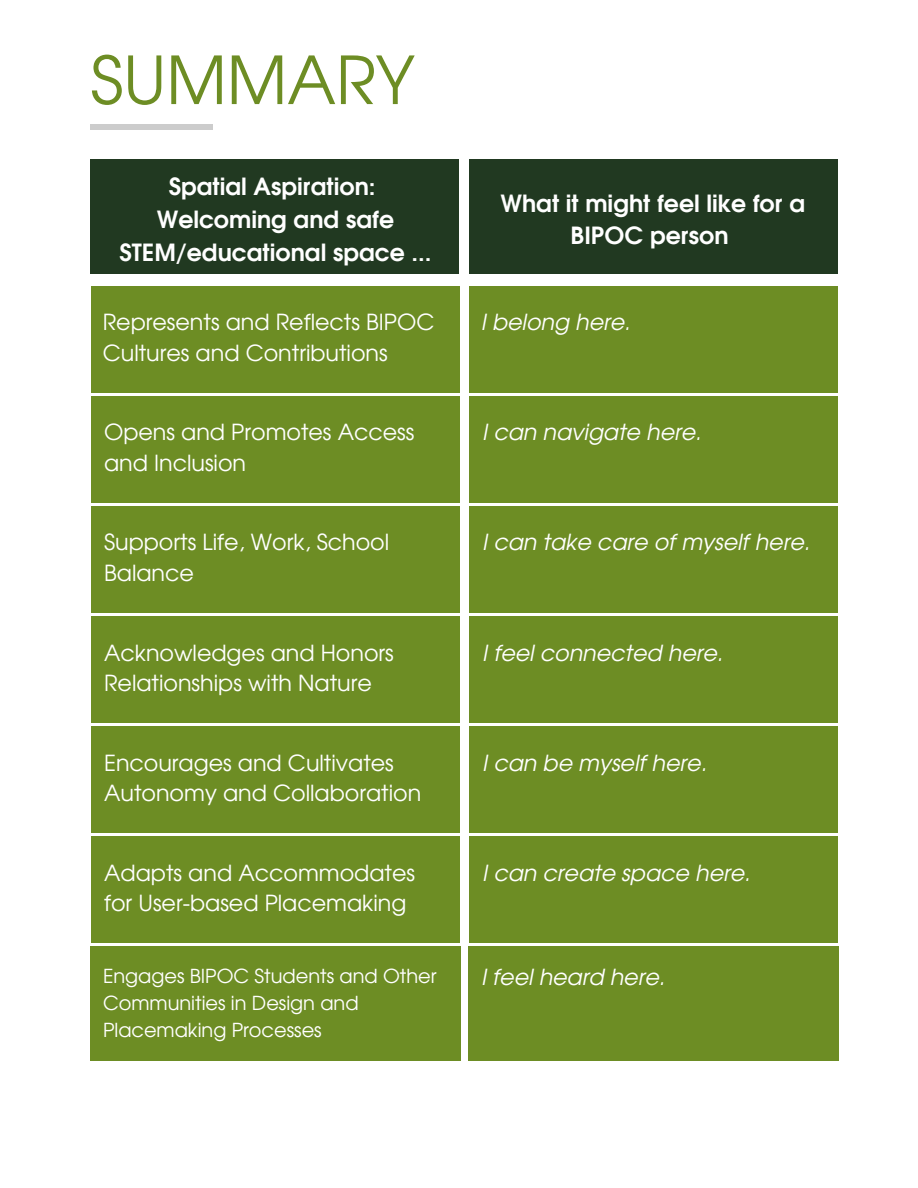
<style>
.page{position:relative;width:918px;height:1188px;background:#fff}
.page>*{position:absolute;margin:0;border:0;box-sizing:border-box;transform-origin:0 0}
.t1{font:65.85px "Evolventa";color:#6d8d24}
.t2{font:700 23.7px/32.7px "Evolventa";color:#fff;text-align:center}
.t3{font:22.2px/30.3px "Evolventa";color:#fff}
.t4{font:italic 22.2px "Evolventa";color:#fff}
.t5{font:19.35px/27px "Evolventa";color:#fff}
</style>
<div class="page">
<div style="left:90px;top:124px;width:123px;height:5px;background:#ccc"></div>
<div style="left:90px;top:160px;width:369px;height:114px;background:#213921"></div>
<div style="left:469px;top:160px;width:369px;height:114px;background:#213921"></div>
<div style="left:91px;top:286px;width:369px;height:107px;background:#6d8d24"></div>
<div style="left:91px;top:396px;width:369px;height:107px;background:#6d8d24"></div>
<div style="left:91px;top:506px;width:369px;height:107px;background:#6d8d24"></div>
<div style="left:91px;top:616px;width:369px;height:107px;background:#6d8d24"></div>
<div style="left:91px;top:726px;width:369px;height:107px;background:#6d8d24"></div>
<div style="left:91px;top:836px;width:369px;height:107px;background:#6d8d24"></div>
<div style="left:90px;top:946px;width:371px;height:115px;background:#6d8d24"></div>
<div style="left:469px;top:286px;width:369px;height:107px;background:#6d8d24"></div>
<div style="left:469px;top:396px;width:369px;height:107px;background:#6d8d24"></div>
<div style="left:469px;top:506px;width:369px;height:107px;background:#6d8d24"></div>
<div style="left:469px;top:616px;width:369px;height:107px;background:#6d8d24"></div>
<div style="left:469px;top:726px;width:369px;height:107px;background:#6d8d24"></div>
<div style="left:469px;top:836px;width:369px;height:107px;background:#6d8d24"></div>
<div style="left:469px;top:946px;width:370px;height:115px;background:#6d8d24"></div>
<p class="t1" style="left:90px;top:51px;width:326px">SUMMARY</p>
<p class="t2" style="left:169px;top:172px;width:208px">Spatial Aspiration:</p>
<p class="t2" style="left:119px;top:205px;width:313px">Welcoming and safe<br>STEM/educational space ...</p>
<p class="t3" style="left:103px;top:308px;width:333px">Represents and Reflects BIPOC<br>Cultures and Contributions</p>
<p class="t3" style="left:104px;top:418px;width:312px">Opens and Promotes Access and Inclusion</p>
<p class="t3" style="left:104px;top:529px;width:287px">Supports Life, Work, School<br>Balance</p>
<p class="t3" style="left:104px;top:639px;width:291px">Acknowledges and Honors<br>Relationships with Nature</p>
<p class="t3" style="left:104px;top:749px;width:319px">Encourages and Cultivates<br>Autonomy and Collaboration</p>
<p class="t3" style="left:104px;top:859px;width:312px">Adapts and Accommodates for User-based Placemaking</p>
<p class="t5" style="left:103px;top:963px;width:335px">Engages BIPOC Students and Other<br>Communities in Design and<br>Placemaking Processes</p>
<p class="t2" style="left:500px;top:188px;width:306px">What it might feel like for a<br>BIPOC person</p>
<p class="t4" style="left:481px;top:312px;width:151px">I belong here.</p>
<p class="t4" style="left:482px;top:423px;width:221px">I can navigate here.</p>
<p class="t4" style="left:482px;top:533px;width:329px">I can take care of myself here.</p>
<p class="t4" style="left:482px;top:643px;width:242px">I feel connected here.</p>
<p class="t4" style="left:482px;top:753px;width:226px">I can be myself here.</p>
<p class="t4" style="left:482px;top:863px;width:270px">I can create space here.</p>
<p class="t4" style="left:481px;top:967px;width:185px">I feel heard here.</p>
</div>
